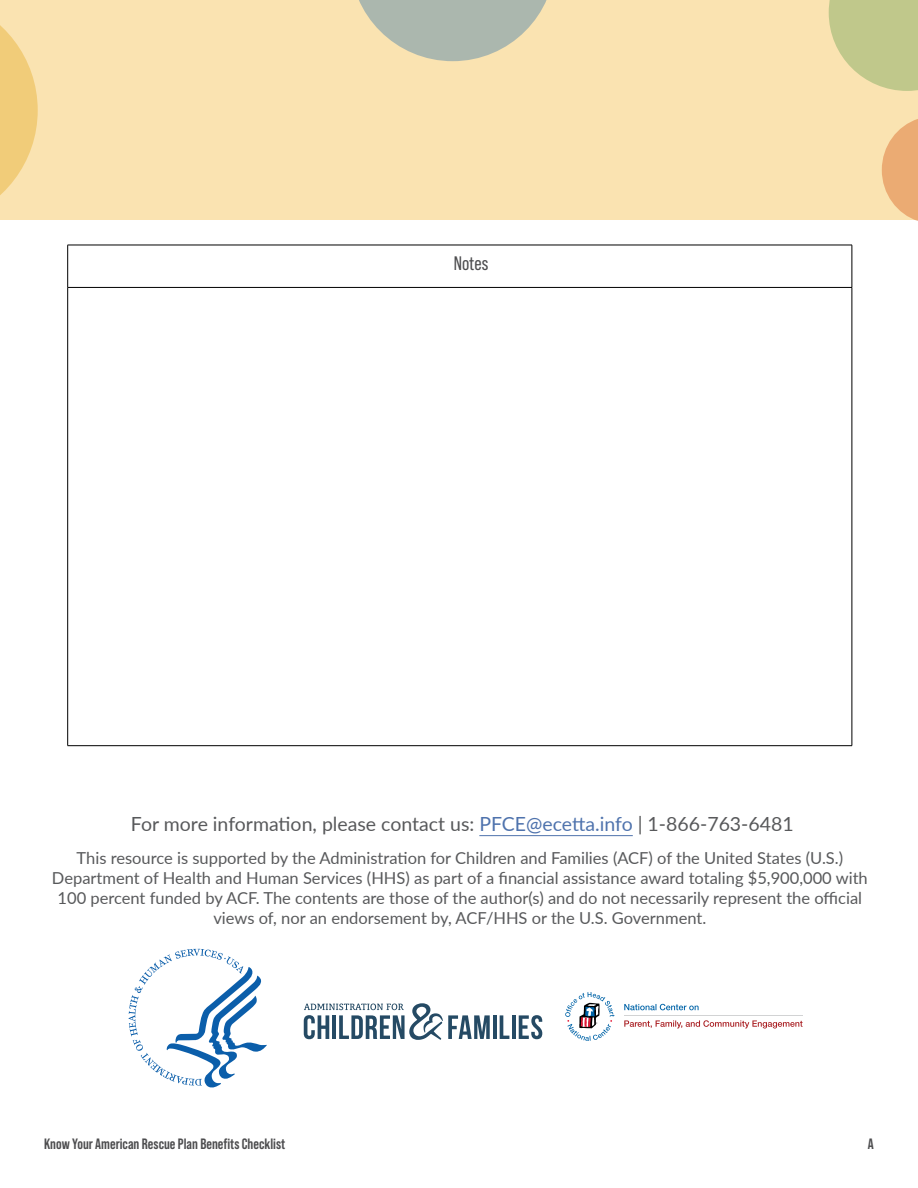
<style>
.page{position:relative;width:918px;height:1188px;background:#fff}
.page>*{position:absolute;margin:0;border:0;box-sizing:border-box;transform-origin:0 0}
.t1{font:19.5px "Lato";color:#58595b}
.t2{font:19.5px "Bebas Neue Pro";color:#4d4d4f}
.t3{font:16.5px/19.8px "Lato";color:#58595b;text-align:center}
.t4{font:700 15px "Bebas Neue Pro";color:#4d4d4f}
.s1{color:#4f73ad}
</style>
<div class="page">
<div style="left:0;top:0;width:918px;height:220px;background:#fae3b1"></div>
<svg style="left:359px;top:0;width:188px;height:61px"></svg>
<hr style="left:479px;top:835px;width:154px;height:1px;background:#4f73ad">
<svg style="left:129px;top:949px;width:138px;height:139px"></svg>
<hr style="left:493px;top:1015px;width:4px;height:24px;background:#254a64">
<svg style="left:500px;top:1015px;width:9px;height:24px"></svg>
<hr style="left:512px;top:1015px;width:4px;height:24px;background:#254a64">
<svg style="left:519px;top:1015px;width:23px;height:24px"></svg>
<svg style="left:304px;top:1003px;width:186px;height:37px"></svg>
<svg style="left:624px;top:1004px;width:75px;height:6px"></svg>
<hr style="left:624px;top:1015px;width:179px;height:1px;background:#d2d3d4">
<svg style="left:565px;top:992px;width:49px;height:49px"></svg>
<svg style="left:624px;top:1020px;width:179px;height:8px"></svg>
<svg style="left:829px;top:0;width:89px;height:91px"></svg>
<svg style="left:882px;top:119px;width:36px;height:102px"></svg>
<svg style="left:0;top:25px;width:38px;height:170px"></svg>
<hr style="left:68px;top:245px;width:784px;height:1px;background:#000">
<hr style="left:67px;top:245px;width:1px;height:42px;background:#000">
<hr style="left:852px;top:245px;width:1px;height:42px;background:#000">
<hr style="left:68px;top:287px;width:784px;height:1px;background:#000">
<hr style="left:67px;top:288px;width:1px;height:457px;background:#000">
<hr style="left:852px;top:288px;width:1px;height:457px;background:#000">
<hr style="left:68px;top:745px;width:784px;height:1px;background:#000">
<p class="t2" style="left:454px;top:253px;width:36px">Notes</p>
<p class="t1" style="left:131px;top:810px;width:664px">For more information, please contact us: <span class="s1">PFCE@ecetta.info</span> | 1-866-763-6481</p>
<p class="t3" style="left:52px;top:848px;width:817px">This resource is supported by the Administration for Children and Families (ACF) of the United States (U.S.)<br>Department of Health and Human Services (HHS) as part of a financial assistance award totaling $5,900,000 with 100 percent funded by ACF. The contents are those of the author(s) and do not necessarily represent the official views of, nor an endorsement by, ACF/HHS or the U.S. Government.</p>
<p class="t4" style="left:44px;top:1135px;width:243px">Know Your American Rescue Plan Benefits Checklist</p>
<p class="t4" style="left:868px;top:1135px;width:7px">A</p>
</div>
